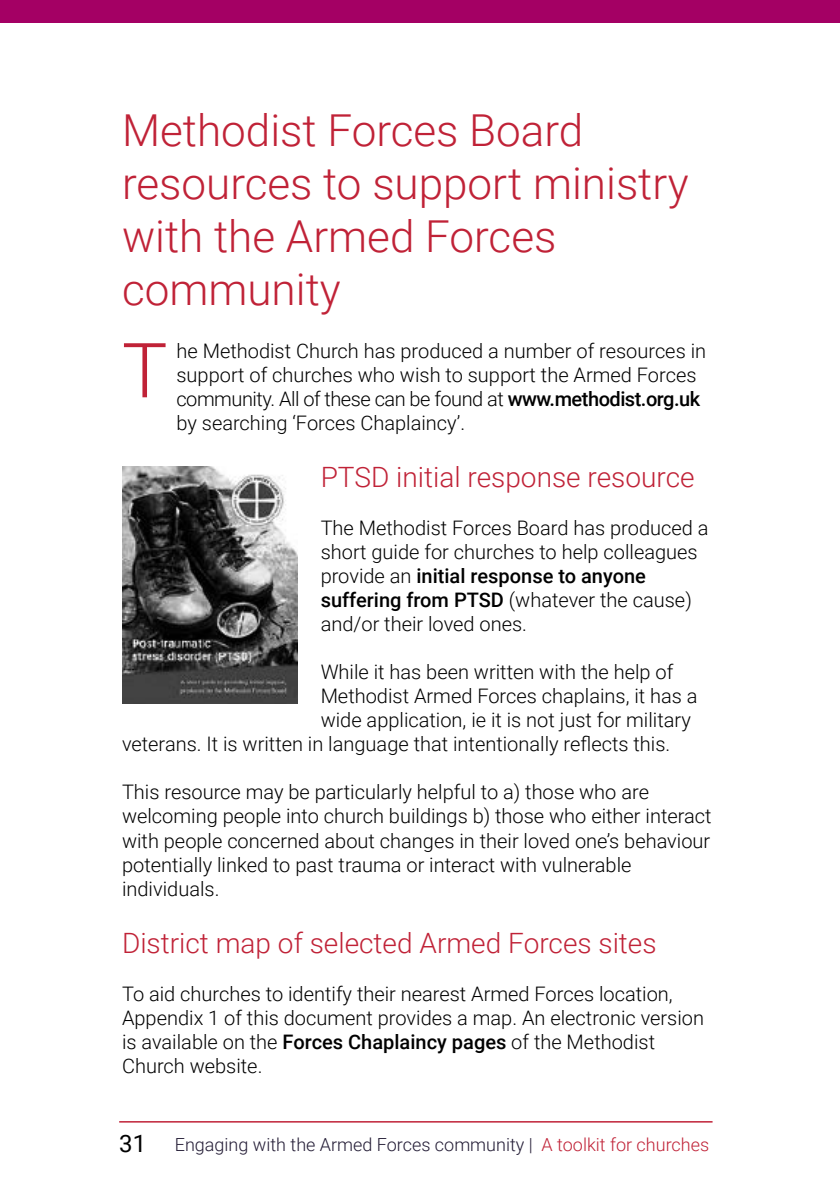
<style>
.page{position:relative;width:840px;height:1191px;background:#fff}
.page>*{position:absolute;margin:0;border:0;box-sizing:border-box;transform-origin:0 0}
.t1{font:300 76px "Roboto";color:#c02237}
.t2{font:300 44px/52.8px "Roboto";color:#c02237}
.t3{font:300 28px "Roboto";color:#c02237}
.t4{font:300 20px/24px "Roboto";color:#000}
.t5{font:300 18px "Roboto";color:#231c35}
.s1{font-weight:500}
.s2{font-weight:400;font-size:24px;color:#000}
.s3{color:#c02237}
</style>
<div class="page">
<div style="left:0;top:0;width:839px;height:23px;background:#a40064"></div>
<img style="left:122px;top:467px;width:176px;height:236px">
<hr style="left:119px;top:1121px;width:593px;height:1px;background:#c02237">
<h2 class="t2" style="left:122px;top:103px;width:568px">Methodist Forces Board resources to support ministry with the Armed Forces community</h2>
<p class="t4" style="left:176px;top:338px;width:531px">he Methodist Church has produced a number of resources in support of churches who wish to support the Armed Forces community. All of these can be found at <span class="s1">www.methodist.org.uk </span>by searching ‘Forces Chaplaincy’.</p>
<h3 class="t3" style="left:320px;top:458px;width:375px">PTSD initial response resource</h3>
<p class="t4" style="left:320px;top:515px;width:389px">The Methodist Forces Board has produced a short guide for churches to help colleagues provide an <span class="s1">initial response to anyone suffering from PTSD</span> (whatever the cause) and/or their loved ones.</p>
<p class="t4" style="left:320px;top:659px;width:354px">While it has been written with the help of</p>
<p class="t4" style="left:320px;top:683px;width:378px">Methodist Armed Forces chaplains, it has a</p>
<p class="t4" style="left:320px;top:707px;width:372px">wide application, ie it is not just for military</p>
<p class="t4" style="left:122px;top:731px;width:549px">veterans. It is written in language that intentionally reflects this.</p>
<p class="t4" style="left:122px;top:779px;width:590px">This resource may be particularly helpful to a) those who are welcoming people into church buildings b) those who either interact with people concerned about changes in their loved one’s behaviour potentially linked to past trauma or interact with vulnerable individuals.</p>
<h3 class="t3" style="left:122px;top:923px;width:536px">District map of selected Armed Forces sites</h3>
<p class="t4" style="left:122px;top:981px;width:583px">To aid churches to identify their nearest Armed Forces location, Appendix 1 of this document provides a map. An electronic version is available on the <span class="s1">Forces Chaplaincy pages</span> of the Methodist Church website.</p>
<h1 class="t1" style="left:122px;top:317px;width:47px">T</h1>
<p class="t5" style="left:119px;top:1132px;width:591px"><span class="s2">31</span> Engaging with the Armed Forces community | <span class="s3">A toolkit for churches</span></p>
</div>
